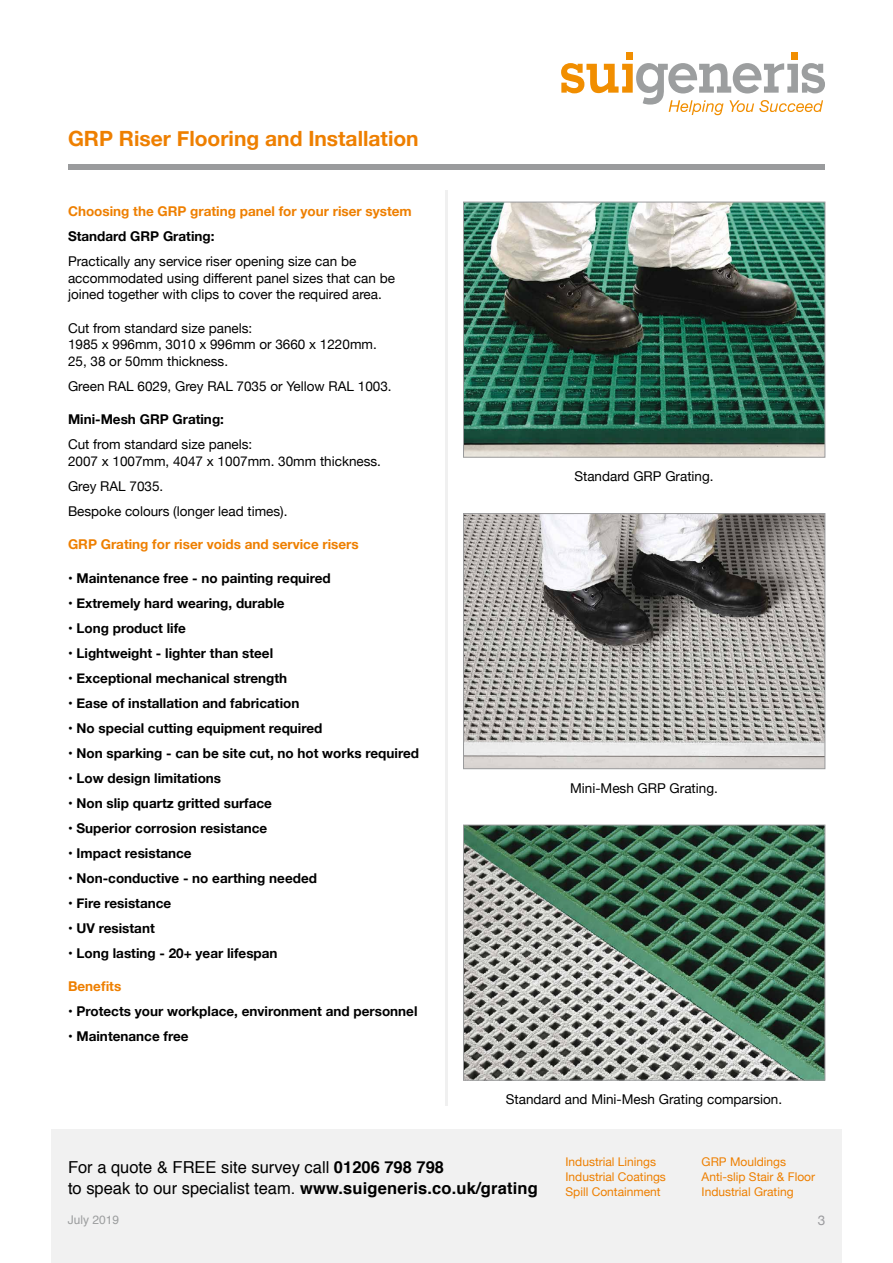
<style>
.page{position:relative;width:893px;height:1263px;background:#fff}
.page>*{position:absolute;margin:0;border:0;box-sizing:border-box;transform-origin:0 0}
.t1{font:700 21px "Helvetica Neue";color:#ee7f00}
.t2{font:16.5px/21px "Helvetica";color:#000}
.t3{font:700 13.5px "Helvetica Neue";color:#000}
.t4{font:13.5px/16.5px "Helvetica Neue";color:#000}
.t5{font:700 13.5px "Helvetica Neue";color:#ee7f00}
.t6{font:13.5px "Helvetica Neue";color:#9a9a9d}
.t7{font:12px/15px "Helvetica Neue";color:#ee7f00}
.t8{font:12px "Helvetica";color:#9c9e9f}
.s1{font-weight:700}
</style>
<div class="page">
<div style="left:68px;top:164px;width:757px;height:5px;background:#9a9b9d"></div>
<hr style="left:445px;top:190px;width:2px;height:916px;background:#f0f0f0">
<div style="left:791px;top:52px;width:7px;height:7px;background:#f18e00"></div>
<div style="left:626px;top:52px;width:7px;height:7px;background:#f18e00"></div>
<svg style="left:561px;top:63px;width:264px;height:52px"></svg>
<div style="left:51px;top:1129px;width:791px;height:134px;background:#f1f1f1"></div>
<img style="left:465px;top:204px;width:358px;height:252px">
<div style="left:463px;top:202px;width:362px;height:256px;border:1px solid #9a9b9d"></div>
<img style="left:465px;top:515px;width:358px;height:252px">
<div style="left:463px;top:513px;width:362px;height:256px;border:1px solid #9a9b9d"></div>
<img style="left:465px;top:827px;width:358px;height:251px">
<div style="left:463px;top:825px;width:362px;height:255px;border:1px solid #9a9b9d"></div>
<h1 class="t1" style="left:68px;top:122px;width:352px">GRP Riser Flooring and Installation</h1>
<p class="t5" style="left:68px;top:201px;width:345px">Choosing the GRP grating panel for your riser system</p>
<p class="t3" style="left:68px;top:226px;width:148px">Standard GRP Grating:</p>
<p class="t4" style="left:68px;top:254px;width:328px">Practically any service riser opening size can be accommodated using different panel sizes that can be joined together with clips to cover the required area.</p>
<p class="t4" style="left:68px;top:320px;width:310px">Cut from standard size panels:<br>1985 x 996mm, 3010 x 996mm or 3660 x 1220mm.<br>25, 38 or 50mm thickness.</p>
<p class="t4" style="left:68px;top:378px;width:325px">Green RAL 6029, Grey RAL 7035 or Yellow RAL 1003.</p>
<p class="t3" style="left:68px;top:409px;width:157px">Mini-Mesh GRP Grating:</p>
<p class="t4" style="left:68px;top:437px;width:314px">Cut from standard size panels:<br>2007 x 1007mm, 4047 x 1007mm. 30mm thickness.</p>
<p class="t4" style="left:68px;top:474px;width:221px;line-height:25px">Grey RAL 7035.<br>Bespoke colours (longer lead times).</p>
<p class="t5" style="left:68px;top:534px;width:292px">GRP Grating for riser voids and service risers</p>
<p class="t3" style="left:68px;top:567px;width:264px">• Maintenance free - no painting required</p>
<p class="t3" style="left:68px;top:592px;width:218px">• Extremely hard wearing, durable</p>
<p class="t3" style="left:68px;top:617px;width:119px">• Long product life</p>
<p class="t3" style="left:68px;top:642px;width:207px">• Lightweight - lighter than steel</p>
<p class="t3" style="left:68px;top:667px;width:221px">• Exceptional mechanical strength</p>
<p class="t3" style="left:68px;top:692px;width:233px">• Ease of installation and fabrication</p>
<p class="t3" style="left:68px;top:717px;width:256px">• No special cutting equipment required</p>
<p class="t3" style="left:68px;top:742px;width:352px">• Non sparking - can be site cut, no hot works required</p>
<p class="t3" style="left:68px;top:767px;width:155px">• Low design limitations</p>
<p class="t3" style="left:68px;top:792px;width:205px">• Non slip quartz gritted surface</p>
<p class="t3" style="left:68px;top:817px;width:201px">• Superior corrosion resistance</p>
<p class="t3" style="left:68px;top:842px;width:125px">• Impact resistance</p>
<p class="t3" style="left:68px;top:867px;width:250px">• Non-conductive - no earthing needed</p>
<p class="t3" style="left:68px;top:892px;width:105px">• Fire resistance</p>
<p class="t3" style="left:68px;top:917px;width:88px">• UV resistant</p>
<p class="t3" style="left:68px;top:942px;width:211px">• Long lasting - 20+ year lifespan</p>
<p class="t5" style="left:68px;top:976px;width:55px">Benefits</p>
<p class="t3" style="left:68px;top:1001px;width:351px">• Protects your workplace, environment and personnel</p>
<p class="t3" style="left:68px;top:1026px;width:122px">• Maintenance free</p>
<p class="t4" style="left:574px;top:469px;width:141px">Standard GRP Grating.</p>
<p class="t4" style="left:570px;top:781px;width:149px">Mini-Mesh GRP Grating.</p>
<p class="t4" style="left:506px;top:1092px;width:278px">Standard and Mini-Mesh Grating comparsion.</p>
<p class="t2" style="left:68px;top:1157px;width:471px">For a quote &amp; FREE site survey call <span class="s1">01206 798 798<br></span>to speak to our specialist team. <span class="s1">www.suigeneris.co.uk/grating</span></p>
<p class="t7" style="left:565px;top:1154px;width:102px">Industrial Linings<br>Industrial Coatings<br>Spill Containment</p>
<p class="t7" style="left:702px;top:1154px;width:115px">GRP Mouldings<br>Anti-slip Stair &amp; Floor<br>Industrial Grating</p>
<p class="t8" style="left:68px;top:1210px;width:53px">July 2019</p>
<p class="t6" style="left:818px;top:1211px;width:9px">3</p>
</div>
